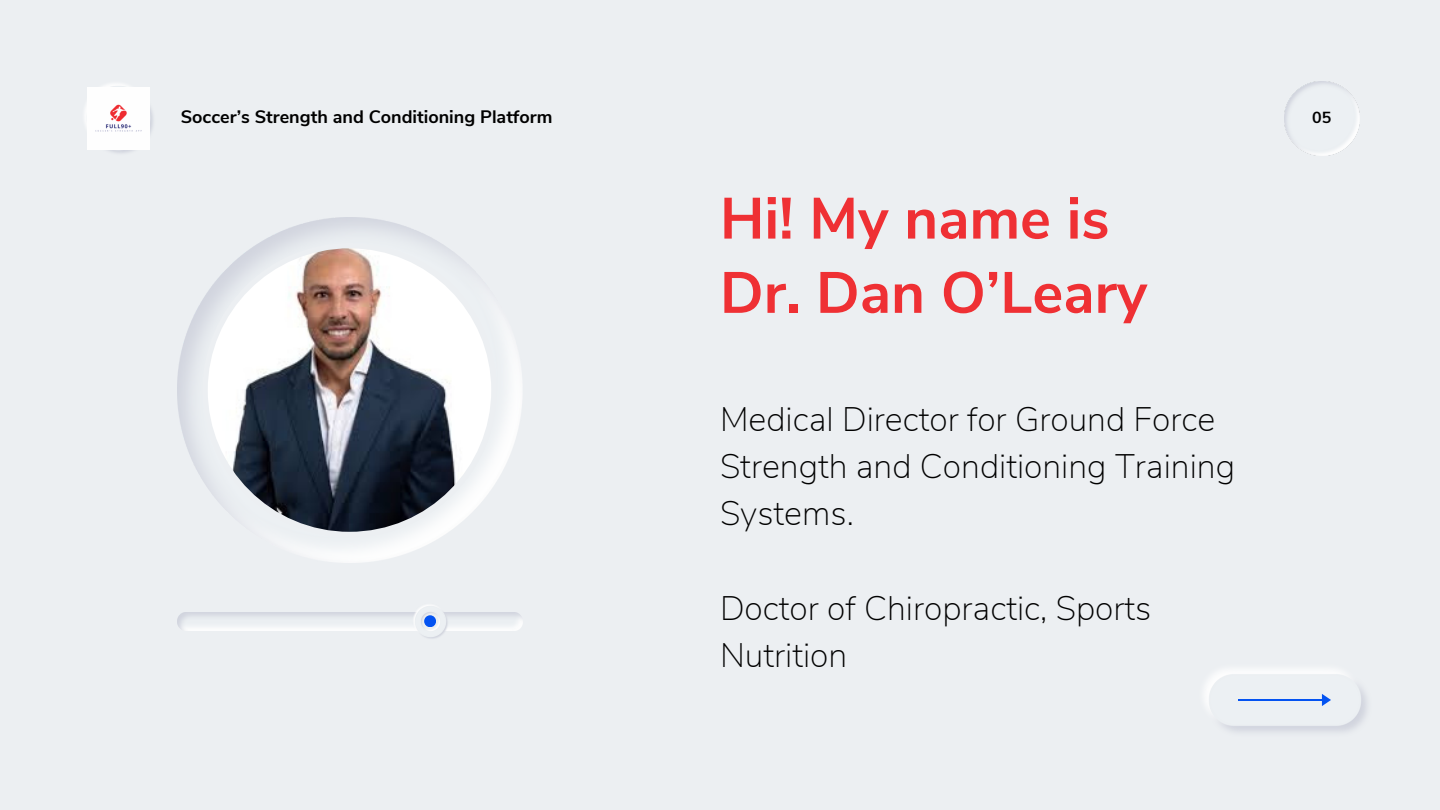
<style>
.page{position:relative;width:1440px;height:810px;background:#eceff2}
.page>*{position:absolute;margin:0;border:0;box-sizing:border-box;transform-origin:0 0}
.t1{font:700 58px "Nunito Sans";color:#ef3034}
.t2{font:200 34px/47.2px "Nunito Sans";color:#000}
.t3{font:700 18px "Nunito Sans";color:#000}
.t4{font:700 16px "Nunito Sans";color:#000}
</style>
<div class="page">
<img style="left:177px;top:612px;width:345px;height:18px">
<img style="left:412px;top:605px;width:36px;height:34px">
<div style="left:424px;top:615px;width:12px;height:12px;background:#0453f1;border-radius:50%"></div>
<img style="left:177px;top:218px;width:345px;height:344px">
<svg style="left:202px;top:243px;width:295px;height:294px"></svg>
<img style="left:85px;top:84px;width:68px;height:69px">
<img style="left:1205px;top:670px;width:162px;height:62px">
<hr style="left:1238px;top:699px;width:86px;height:2px;background:#0453f1">
<svg style="left:1322px;top:694px;width:9px;height:12px"></svg>
<img style="left:1285px;top:81px;width:74px;height:74px">
<img style="left:87px;top:87px;width:62px;height:62px">
<p class="t3" style="left:181px;top:105px;width:373px">Soccer’s Strength and Conditioning Platform</p>
<h2 class="t4" style="left:1312px;top:107px;width:21px">05</h2>
<p class="t1" style="left:720px;top:180px;width:391px">Hi! My name is</p>
<h1 class="t1" style="left:720px;top:254px;width:429px">Dr. Dan O’Leary</h1>
<p class="t2" style="left:720px;top:396px;width:517px">Medical Director for Ground Force<br>Strength and Conditioning Training<br>Systems.</p>
<p class="t2" style="left:720px;top:585px;width:433px">Doctor of Chiropractic, Sports<br>Nutrition</p>
</div>
